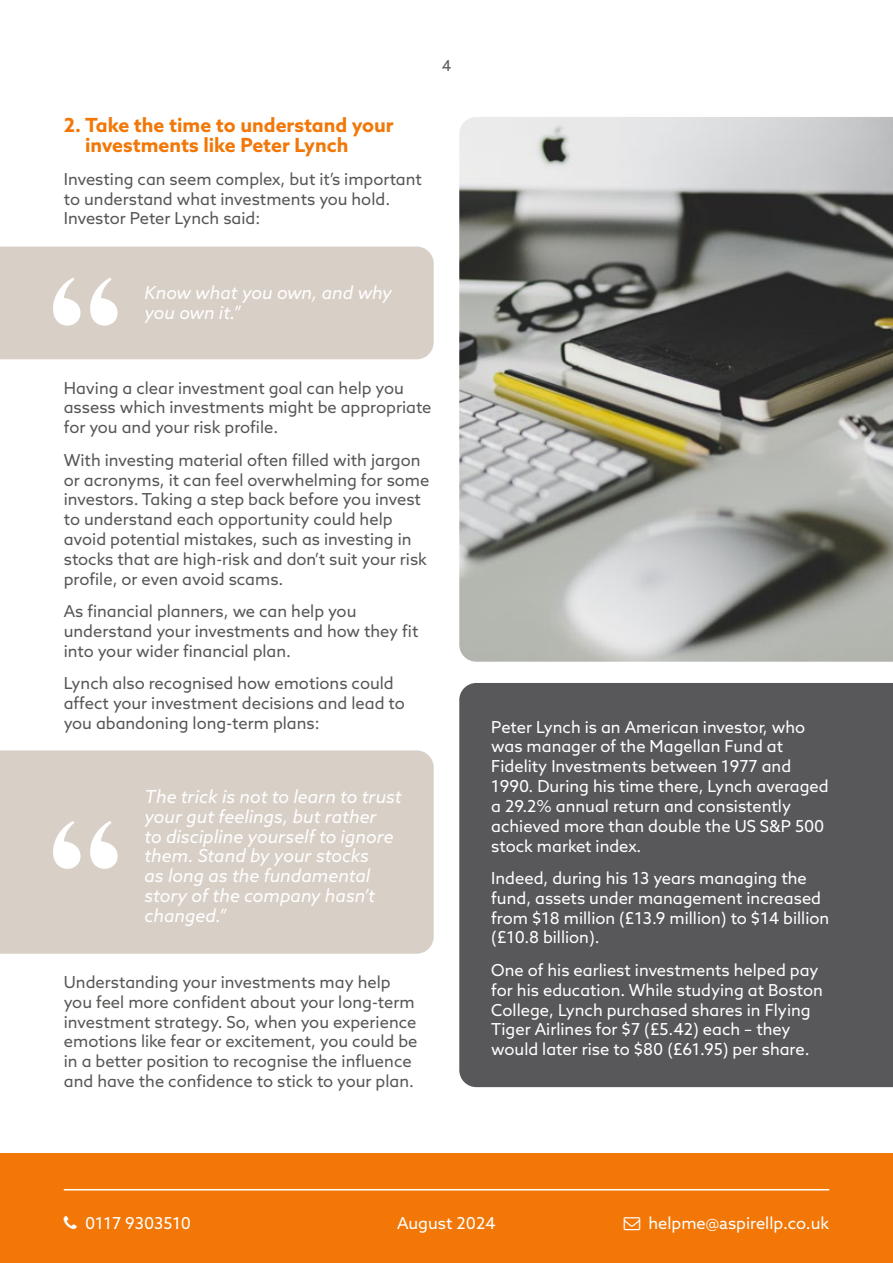
<style>
.page{position:relative;width:893px;height:1263px;background:#fff}
.page>*{position:absolute;margin:0;border:0;box-sizing:border-box;transform-origin:0 0}
.t1{font:175.8px "DM Serif Display";color:#fff}
.t2{font:700 19.5px/19.8px "Azo Sans";color:#f27706}
.t3{font:italic 18px/19.8px "Azo Sans";color:#fff}
.t4{font:16.5px/19.8px "Azo Sans";color:#575756}
.t5{font:16.5px/19.8px "Azo Sans";color:#fff}
.t6{font:15px "Azo Sans";color:#575756}
</style>
<div class="page">
<div style="left:0;top:1153px;width:893px;height:110px;background:#f27706"></div>
<hr style="left:64px;top:1189px;width:765px;height:1px;background:#fff">
<img style="left:459px;top:117px;width:434px;height:545px">
<div style="left:0;top:247px;width:434px;height:112px;background:#d8cfc6"></div>
<div style="left:0;top:750px;width:434px;height:204px;background:#d8cfc6"></div>
<div style="left:459px;top:683px;width:434px;height:404px;background:#58585b"></div>
<p class="t2" style="left:85px;top:115px;width:310px;text-indent:-21px">2. Take the time to understand your investments like Peter Lynch</p>
<p class="t4" style="left:64px;top:169px;width:360px">Investing can seem complex, but it’s important to understand what investments you hold.<br>Investor Peter Lynch said:</p>
<h1 class="t1" style="left:48px;top:245px;width:76px">“</h1>
<p class="t3" style="left:144px;top:282px;width:249px">Know what you own, and why you own it.”</p>
<p class="t6" style="left:442px;top:56px;width:11px">4</p>
<p class="t4" style="left:64px;top:378px;width:369px">Having a clear investment goal can help you assess which investments might be appropriate for you and your risk profile.</p>
<p class="t4" style="left:64px;top:450px;width:367px">With investing material often filled with jargon or acronyms, it can feel overwhelming for some investors. Taking a step back before you invest to understand each opportunity could help avoid potential mistakes, such as investing in stocks that are high-risk and don’t suit your risk profile, or even avoid scams.</p>
<p class="t4" style="left:64px;top:601px;width:356px">As financial planners, we can help you understand your investments and how they fit into your wider financial plan.</p>
<p class="t4" style="left:64px;top:673px;width:342px">Lynch also recognised how emotions could affect your investment decisions and lead to you abandoning long-term plans:</p>
<h1 class="t1" style="left:48px;top:788px;width:76px">“</h1>
<p class="t3" style="left:144px;top:786px;width:259px">The trick is not to learn to trust your gut feelings, but rather<br>to discipline yourself to ignore them. Stand by your stocks<br>as long as the fundamental story of the company hasn’t</p>
<p class="t3" style="left:144px;top:905px;width:84px">changed.”</p>
<p class="t4" style="left:64px;top:972px;width:355px">Understanding your investments may help you feel more confident about your long-term investment strategy. So, when you experience emotions like fear or excitement, you could be in a better position to recognise the influence and have the confidence to stick to your plan.</p>
<p class="t5" style="left:491px;top:717px;width:339px">Peter Lynch is an American investor, who was manager of the Magellan Fund at Fidelity Investments between 1977 and 1990. During his time there, Lynch averaged a 29.2% annual return and consistently achieved more than double the US S&amp;P 500 stock market index.</p>
<p class="t5" style="left:491px;top:868px;width:339px">Indeed, during his 13 years managing the fund, assets under management increased from $18 million (£13.9 million) to $14 billion (£10.8 billion).</p>
<p class="t5" style="left:491px;top:960px;width:333px">One of his earliest investments helped pay for his education. While studying at Boston College, Lynch purchased shares in Flying Tiger Airlines for $7 (£5.42) each – they would later rise to $80 (£61.95) per share.</p>
<p class="t5" style="left:85px;top:1213px;width:107px">0117 9303510</p>
<p class="t5" style="left:648px;top:1213px;width:182px">helpme@aspirellp.co.uk</p>
<p class="t5" style="left:397px;top:1213px;width:100px">August 2024</p>
</div>
